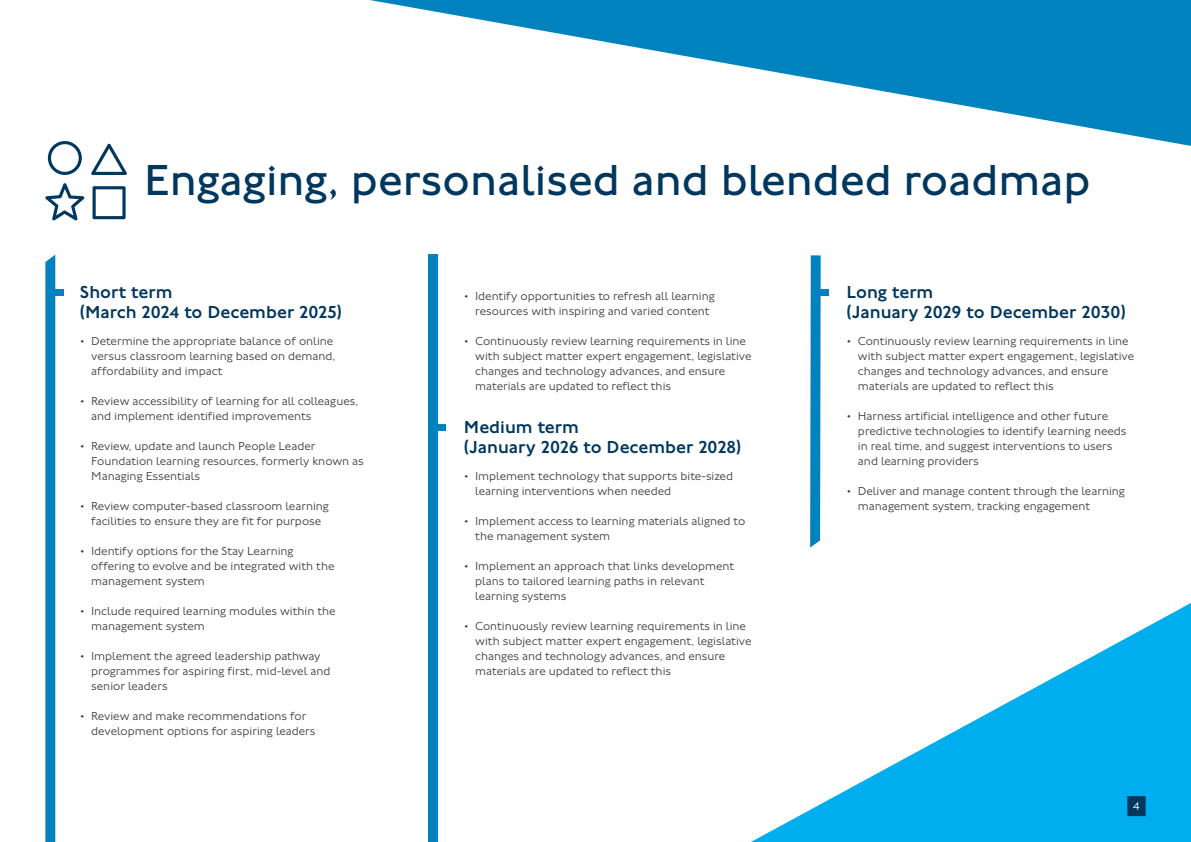
<style>
.page{position:relative;width:1191px;height:842px;background:#fff}
.page>*{position:absolute;margin:0;border:0;box-sizing:border-box;transform-origin:0 0}
.Major_Heading_45_45_Blue__H2{font:45px "Johnston 100";color:#00375e}
.Body_Heading_18_18_Blue__H3__BOX{font:500 18px "Johnston 100";color:#00375e}
.t1{font:300 12px/15px "Johnston 100";color:#414042}
.t2{font:300 12px "Johnston 100";color:#fff}
</style>
<div class="page">
<svg style="left:370px;top:0;width:821px;height:146px"></svg>
<svg style="left:45px;top:255px;width:10px;height:587px;background:#0a87c0"></svg>
<div style="left:46px;top:289px;width:17px;height:7px;background:#0082be"></div>
<svg style="left:810px;top:255px;width:10px;height:292px;background:#0e89c1"></svg>
<div style="left:811px;top:289px;width:17px;height:7px;background:#0082be"></div>
<div style="left:428px;top:255px;width:10px;height:587px;background:#0082be"></div>
<div style="left:428px;top:424px;width:17px;height:7px;background:#0082be"></div>
<svg style="left:751px;top:603px;width:440px;height:239px"></svg>
<svg style="left:45px;top:183px;width:39px;height:37px"></svg>
<svg style="left:48px;top:141px;width:34px;height:34px"></svg>
<svg style="left:91px;top:144px;width:36px;height:31px"></svg>
<svg style="left:93px;top:186px;width:33px;height:33px"></svg>
<div style="left:1127px;top:796px;width:18px;height:20px;background:#00375e"></div>
<h2 class="Major_Heading_45_45_Blue__H2" style="left:144px;top:156px;width:948px">Engaging, personalised and blended roadmap</h2>
<h3 class="Body_Heading_18_18_Blue__H3__BOX" style="left:80px;top:282px;width:94px">Short term</h3>
<h3 class="Body_Heading_18_18_Blue__H3__BOX" style="left:80px;top:302px;width:263px">(March 2024 to December 2025)</h3>
<p class="t1" style="left:91px;top:334px;width:245px;text-indent:-11px">• Determine the appropriate balance of online versus classroom learning based on demand, affordability and impact</p>
<p class="t1" style="left:91px;top:394px;width:268px;text-indent:-11px">• Review accessibility of learning for all colleagues, and implement identified improvements</p>
<p class="t1" style="left:91px;top:439px;width:274px;text-indent:-11px">• Review, update and launch People Leader<br>Foundation learning resources, formerly known as<br>Managing Essentials</p>
<p class="t1" style="left:80px;top:499px;width:250px;text-align:center">• Review computer-based classroom learning facilities to ensure they are fit for purpose</p>
<p class="t1" style="left:91px;top:544px;width:245px;text-indent:-11px">• Identify options for the Stay Learning offering to evolve and be integrated with the management system</p>
<p class="t1" style="left:91px;top:604px;width:246px;text-indent:-11px">• Include required learning modules within the management system</p>
<p class="t1" style="left:91px;top:649px;width:241px;text-indent:-11px">• Implement the agreed leadership pathway programmes for aspiring first, mid-level and senior leaders</p>
<p class="t1" style="left:91px;top:709px;width:226px;text-indent:-11px">• Review and make recommendations for development options for aspiring leaders</p>
<p class="t1" style="left:464px;top:289px;width:252px;text-align:center">• Identify opportunities to refresh all learning resources with inspiring and varied content</p>
<p class="t1" style="left:475px;top:334px;width:278px;text-indent:-11px">• Continuously review learning requirements in line with subject matter expert engagement, legislative changes and technology advances, and ensure materials are updated to reflect this</p>
<h3 class="Body_Heading_18_18_Blue__H3__BOX" style="left:464px;top:417px;width:116px">Medium term</h3>
<h3 class="Body_Heading_18_18_Blue__H3__BOX" style="left:464px;top:437px;width:279px">(January 2026 to December 2028)</h3>
<p class="t1" style="left:475px;top:469px;width:259px;text-indent:-11px">• Implement technology that supports bite-sized learning interventions when needed</p>
<p class="t1" style="left:475px;top:514px;width:271px;text-indent:-11px">• Implement access to learning materials aligned to the management system</p>
<p class="t1" style="left:475px;top:559px;width:260px;text-indent:-11px">• Implement an approach that links development plans to tailored learning paths in relevant learning systems</p>
<p class="t1" style="left:475px;top:619px;width:278px;text-indent:-11px">• Continuously review learning requirements in line with subject matter expert engagement, legislative changes and technology advances, and ensure materials are updated to reflect this</p>
<h3 class="Body_Heading_18_18_Blue__H3__BOX" style="left:846px;top:282px;width:88px">Long term</h3>
<h3 class="Body_Heading_18_18_Blue__H3__BOX" style="left:846px;top:302px;width:281px">(January 2029 to December 2030)</h3>
<p class="t1" style="left:858px;top:334px;width:278px;text-indent:-11px">• Continuously review learning requirements in line with subject matter expert engagement, legislative changes and technology advances, and ensure materials are updated to reflect this</p>
<p class="t1" style="left:858px;top:409px;width:270px;text-indent:-11px">• Harness artificial intelligence and other future predictive technologies to identify learning needs in real time, and suggest interventions to users and learning providers</p>
<p class="t1" style="left:858px;top:484px;width:268px;text-indent:-11px">• Deliver and manage content through the learning management system, tracking engagement</p>
<p class="t2" style="left:1133px;top:800px;width:8px">4</p>
</div>
